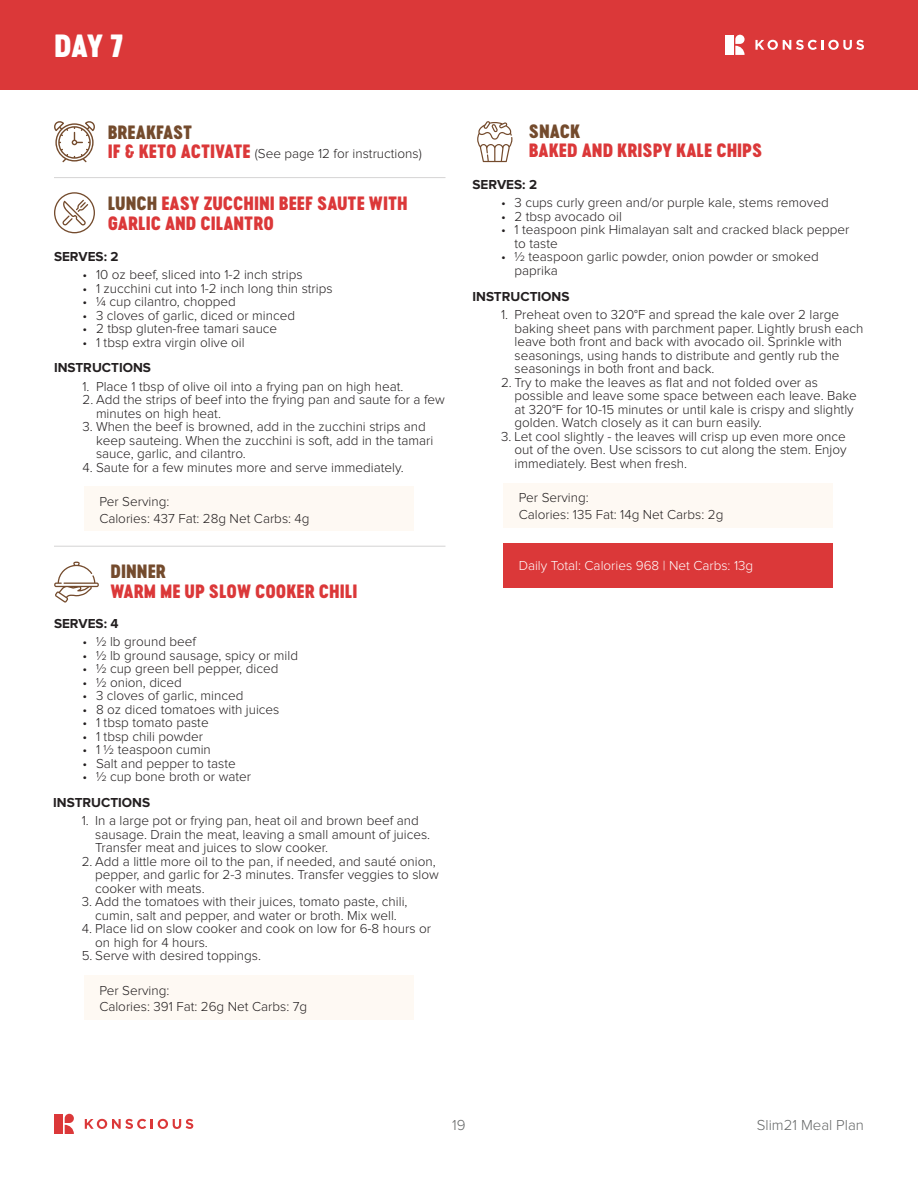
<style>
.page{position:relative;width:918px;height:1188px;background:#fff}
.page>*{position:absolute;margin:0;border:0;box-sizing:border-box;transform-origin:0 0}
.t1{font:30px "Cervo Neue Black Neue";color:#fff}
.t2{font:18px/19.5px "Cervo Neue Black Neue";color:#db3839}
.t3{font:18px "Cervo Neue Black Neue";color:#744b2d}
.t4{font:300 15px "Proxima Nova";color:#656767}
.t5{font:300 13.5px/13.5px "Proxima Nova";color:#231f20}
.t6{font:700 13.5px "Proxima Nova";color:#231f20}
.t7{font:300 13.5px "Proxima Nova";color:#fff}
.s1{font-family:"Cervo Neue Black Neue";font-weight:400;font-size:18px;color:#db3839}
.s2{color:#744b2d}
</style>
<div class="page">
<svg style="left:85px;top:1119px;width:108px;height:10px"></svg>
<div style="left:54px;top:1114px;width:9px;height:20px;background:#db3839"></div>
<svg style="left:65px;top:1125px;width:9px;height:9px"></svg>
<div style="left:65px;top:1114px;width:9px;height:9px;background:#db3839;border-radius:5px"></div>
<svg style="left:54px;top:121px;width:41px;height:41px"></svg>
<div style="left:84px;top:487px;width:330px;height:44px;background:#fef9f3"></div>
<div style="left:0;top:0;width:918px;height:90px;background:#db3839"></div>
<svg style="left:54px;top:192px;width:41px;height:41px"></svg>
<hr style="left:54px;top:177px;width:392px;height:1px;background:#231f20">
<svg style="left:755px;top:40px;width:109px;height:10px"></svg>
<div style="left:725px;top:35px;width:9px;height:20px;background:#fff"></div>
<svg style="left:735px;top:46px;width:10px;height:9px"></svg>
<div style="left:735px;top:35px;width:10px;height:9px;background:#fff;border-radius:5px"></div>
<hr style="left:54px;top:546px;width:392px;height:1px;background:#231f20">
<svg style="left:54px;top:562px;width:45px;height:41px"></svg>
<div style="left:84px;top:975px;width:330px;height:45px;background:#fef9f3"></div>
<svg style="left:477px;top:121px;width:35px;height:41px"></svg>
<div style="left:503px;top:483px;width:330px;height:45px;background:#fef9f3"></div>
<div style="left:503px;top:543px;width:330px;height:44px;background:#db3839"></div>
<p class="t1" style="left:54px;top:24px;width:71px">DAY 7</p>
<p class="t3" style="left:108px;top:119px;width:86px">BREAKFAST</p>
<p class="t5" style="left:108px;top:148px;width:315px"><span class="s1">IF &amp; KETO ACTIVATE</span> (See page 12 for instructions)</p>
<p class="t2" style="left:108px;top:194px;width:301px"><span class="s2">LUNCH</span> EASY ZUCCHINI BEEF SAUTE WITH<br>GARLIC AND CILANTRO</p>
<p class="t6" style="left:54px;top:249px;width:66px">SERVES: 2</p>
<p class="t5" style="left:82px;top:269px;width:222px">• 10 oz beef, sliced into 1-2 inch strips</p>
<p class="t5" style="left:82px;top:282px;width:252px">• 1 zucchini cut into 1-2 inch long thin strips</p>
<p class="t5" style="left:82px;top:296px;width:155px">• ¼ cup cilantro, chopped</p>
<p class="t5" style="left:82px;top:309px;width:214px">• 3 cloves of garlic, diced or minced</p>
<p class="t5" style="left:82px;top:323px;width:196px">• 2 tbsp gluten-free tamari sauce</p>
<p class="t5" style="left:82px;top:336px;width:164px">• 1 tbsp extra virgin olive oil</p>
<p class="t6" style="left:54px;top:360px;width:98px">INSTRUCTIONS</p>
<p class="t5" style="left:82px;top:380px;width:322px">1. Place 1 tbsp of olive oil into a frying pan on high heat.</p>
<p class="t5" style="left:96px;top:393px;width:350px;text-indent:-14px">2. Add the strips of beef into the frying pan and saute for a few minutes on high heat.</p>
<p class="t5" style="left:96px;top:420px;width:339px;text-indent:-14px">3. When the beef is browned, add in the zucchini strips and keep sauteing. When the zucchini is soft, add in the tamari sauce, garlic, and cilantro.</p>
<p class="t5" style="left:82px;top:461px;width:323px">4. Saute for a few minutes more and serve immediately.</p>
<p class="t5" style="left:99px;top:494px;width:212px;line-height:16.5px">Per Serving:<br>Calories: 437 Fat: 28g Net Carbs: 4g</p>
<p class="t2" style="left:111px;top:562px;width:248px"><span class="s2">DINNER<br></span>WARM ME UP SLOW COOKER CHILI</p>
<p class="t6" style="left:54px;top:616px;width:66px">SERVES: 4</p>
<p class="t5" style="left:82px;top:636px;width:115px">• ½ lb ground beef</p>
<p class="t5" style="left:82px;top:649px;width:217px">• ½ lb ground sausage, spicy or mild</p>
<p class="t5" style="left:82px;top:663px;width:197px">• ½ cup green bell pepper, diced</p>
<p class="t5" style="left:82px;top:676px;width:101px">• ½ onion, diced</p>
<p class="t5" style="left:82px;top:690px;width:163px">• 3 cloves of garlic, minced</p>
<p class="t5" style="left:82px;top:703px;width:198px">• 8 oz diced tomatoes with juices</p>
<p class="t5" style="left:82px;top:717px;width:128px">• 1 tbsp tomato paste</p>
<p class="t5" style="left:82px;top:730px;width:122px">• 1 tbsp chili powder</p>
<p class="t5" style="left:82px;top:744px;width:130px">• 1 ½ teaspoon cumin</p>
<p class="t5" style="left:82px;top:757px;width:155px">• Salt and pepper to taste</p>
<p class="t5" style="left:82px;top:771px;width:170px">• ½ cup bone broth or water</p>
<p class="t6" style="left:53px;top:795px;width:98px">INSTRUCTIONS</p>
<p class="t5" style="left:95px;top:815px;width:337px;text-indent:-14px">1. In a large pot or frying pan, heat oil and brown beef and sausage. Drain the meat, leaving a small amount of juices.<br>Transfer meat and juices to slow cooker.</p>
<p class="t5" style="left:95px;top:855px;width:345px;text-indent:-14px">2. Add a little more oil to the pan, if needed, and sauté onion, pepper, and garlic for 2-3 minutes. Transfer veggies to slow cooker with meats.</p>
<p class="t5" style="left:82px;top:896px;width:327px;text-align:center">3. Add the tomatoes with their juices, tomato paste, chili, cumin, salt and pepper, and water or broth. Mix well.</p>
<p class="t5" style="left:95px;top:923px;width:337px;text-indent:-14px">4. Place lid on slow cooker and cook on low for 6-8 hours or on high for 4 hours.</p>
<p class="t5" style="left:82px;top:950px;width:181px">5. Serve with desired toppings.</p>
<p class="t5" style="left:99px;top:983px;width:209px;line-height:16.5px">Per Serving:<br>Calories: 391 Fat: 26g Net Carbs: 7g</p>
<p class="t2" style="left:529px;top:121px;width:235px"><span class="s2">SNACK<br></span>BAKED AND KRISPY KALE CHIPS</p>
<p class="t6" style="left:472px;top:177px;width:66px">SERVES: 2</p>
<p class="t5" style="left:501px;top:197px;width:329px">• 3 cups curly green and/or purple kale, stems removed</p>
<p class="t5" style="left:501px;top:210px;width:122px">• 2 tbsp avocado oil</p>
<p class="t5" style="left:514px;top:224px;width:336px;text-indent:-14px">• 1 teaspoon pink Himalayan salt and cracked black pepper to taste</p>
<p class="t5" style="left:514px;top:251px;width:306px;text-indent:-14px">• ½ teaspoon garlic powder, onion powder or smoked paprika</p>
<p class="t6" style="left:472px;top:289px;width:98px">INSTRUCTIONS</p>
<p class="t5" style="left:514px;top:309px;width:350px;text-indent:-14px">1. Preheat oven to 320°F and spread the kale over 2 large baking sheet pans with parchment paper. Lightly brush each leave both front and back with avocado oil. Sprinkle with seasonings, using hands to distribute and gently rub the seasonings in both front and back.</p>
<p class="t5" style="left:514px;top:376px;width:344px;text-indent:-14px">2. Try to make the leaves as flat and not folded over as possible and leave some space between each leave. Bake at 320°F for 10-15 minutes or until kale is crispy and slightly golden. Watch closely as it can burn easily.</p>
<p class="t5" style="left:514px;top:430px;width:334px;text-align:justify;text-indent:-14px">3. Let cool slightly - the leaves will crisp up even more once out of the oven. Use scissors to cut along the stem. Enjoy immediately. Best when fresh.</p>
<p class="t5" style="left:519px;top:490px;width:206px;line-height:16.5px">Per Serving:<br>Calories: 135 Fat: 14g Net Carbs: 2g</p>
<p class="t7" style="left:519px;top:560px;width:236px">Daily Total: Calories 968 | Net Carbs: 13g</p>
<p class="t4" style="left:452px;top:1118px;width:15px">19</p>
<p class="t4" style="left:757px;top:1118px;width:109px">Slim21 Meal Plan</p>
</div>
